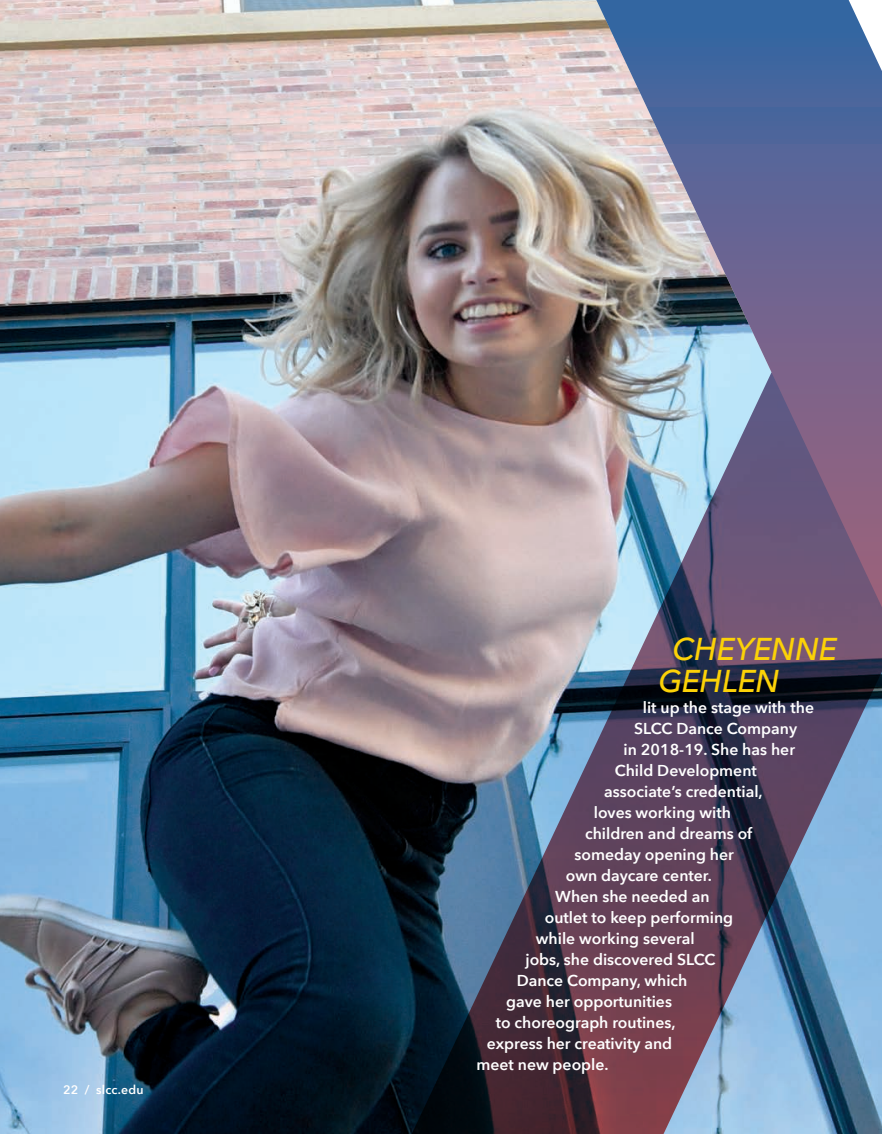
<style>
.page{position:relative;width:882px;height:1134px;background:#fff}
.page>*{position:absolute;margin:0;border:0;box-sizing:border-box;transform-origin:0 0}
.Program_Listing{font:italic 500 31.5px/31.5px "Avenir Next";letter-spacing:-.015em;color:#fcd207}
.Body_White{font:600 15.75px "Avenir Next";color:#fff}
.t1{font:600 12.25px "Avenir Next";letter-spacing:.02em;color:#fff}
</style>
<div class="page">
<img style="left:0;top:0;width:401px;height:1134px">
<img style="left:401px;top:0;width:481px;height:1134px">
<p class="t1" style="left:63px;top:1079px;width:82px">22 / slcc.edu</p>
<p class="Program_Listing" style="left:659px;top:632px;width:180px;text-indent:14px">CHEYENNE<br>GEHLEN</p>
<p class="Body_White" style="left:643px;top:694px;width:173px">lit up the stage with the</p>
<p class="Body_White" style="left:634px;top:715px;width:165px">SLCC Dance Company</p>
<p class="Body_White" style="left:624px;top:736px;width:173px">in 2018-19. She has her</p>
<p class="Body_White" style="left:615px;top:757px;width:144px">Child Development</p>
<p class="Body_White" style="left:604px;top:778px;width:160px">associate’s credential,</p>
<p class="Body_White" style="left:594px;top:799px;width:139px">loves working with</p>
<p class="Body_White" style="left:585px;top:820px;width:169px">children and dreams of</p>
<p class="Body_White" style="left:575px;top:841px;width:161px">someday opening her</p>
<p class="Body_White" style="left:566px;top:862px;width:148px">own daycare center.</p>
<p class="Body_White" style="left:555px;top:883px;width:156px">When she needed an</p>
<p class="Body_White" style="left:545px;top:904px;width:190px">outlet to keep performing</p>
<p class="Body_White" style="left:536px;top:925px;width:160px">while working several</p>
<p class="Body_White" style="left:525px;top:946px;width:191px">jobs, she discovered SLCC</p>
<p class="Body_White" style="left:517px;top:967px;width:172px">Dance Company, which</p>
<p class="Body_White" style="left:506px;top:988px;width:167px">gave her opportunities</p>
<p class="Body_White" style="left:496px;top:1009px;width:181px">to choreograph routines,</p>
<p class="Body_White" style="left:487px;top:1030px;width:187px">express her creativity and</p>
<p class="Body_White" style="left:476px;top:1051px;width:134px">meet new people.</p>
</div>
